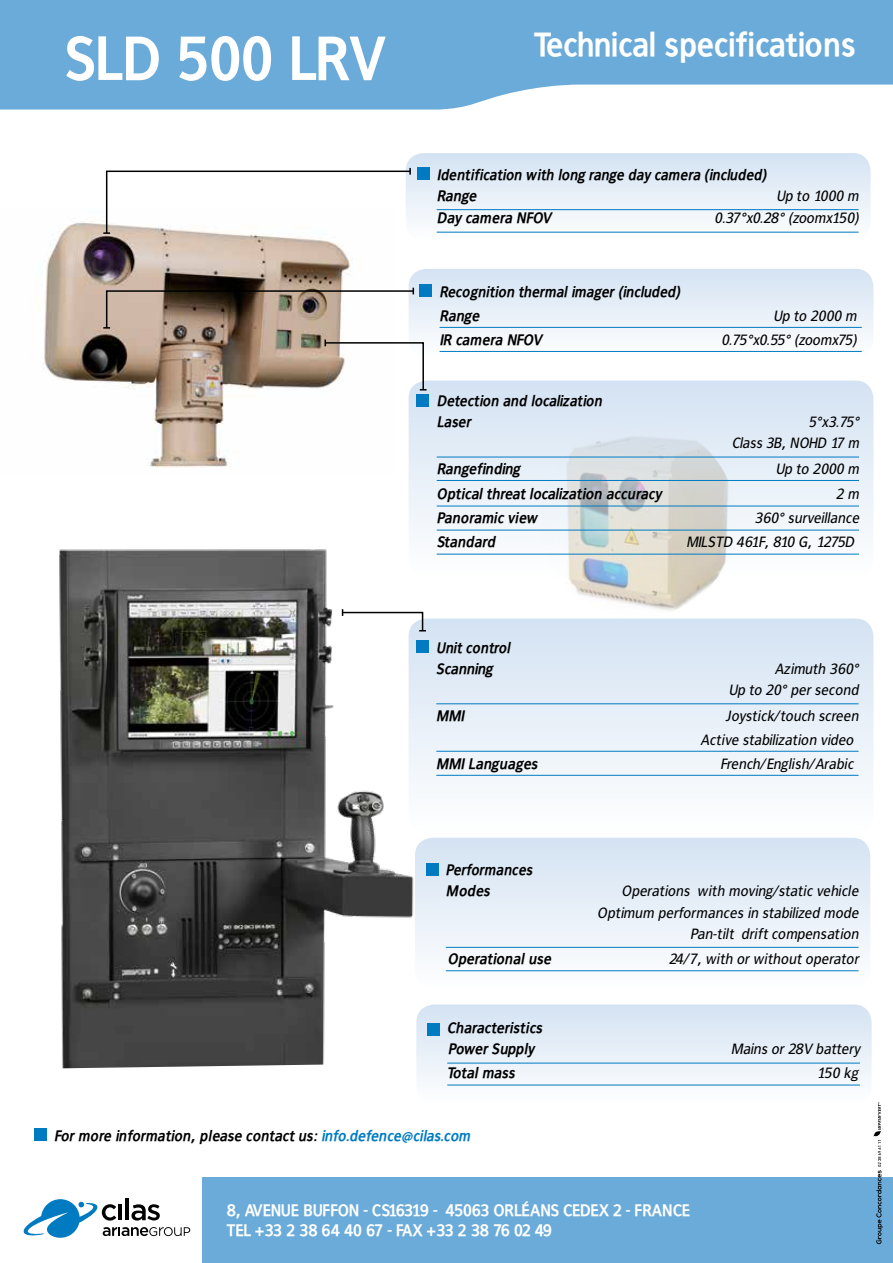
<style>
.page{position:relative;width:893px;height:1263px;background:#fff}
.page>*{position:absolute;margin:0;border:0;box-sizing:border-box;transform-origin:0 0}
.t1{font:700 60px "Francophil Sans";color:#fff}
.t2{font:700 33px "Francophil Sans";letter-spacing:.01em;color:#fff}
.t3{font:700 16.5px/19.8px "Francophil Sans";letter-spacing:-.03em;color:#fff}
.t4{font:italic 700 15px/21px "Francophil Sans";letter-spacing:.02em;color:#000}
.t5{font:italic 15px/21px "Francophil Sans";color:#000;text-align:right}
.s1{color:#007bc2}
</style>
<div class="page">
<img style="left:44px;top:221px;width:309px;height:247px">
<img style="left:59px;top:549px;width:365px;height:520px">
<div style="left:203px;top:1177px;width:690px;height:86px;background:#6babd9"></div>
<div style="left:34px;top:1128px;width:13px;height:13px;background:#007bc2"></div>
<img style="left:540px;top:421px;width:196px;height:197px;border-radius:98px">
<div style="left:409px;top:269px;width:464px;height:88px;background:linear-gradient(to bottom,#d3e3f3,#fcfdfe);border-radius:18px"></div>
<div style="left:406px;top:153px;width:465px;height:87px;background:linear-gradient(to bottom,#d6e4f3,#f7fafc);border-radius:18px"></div>
<hr style="left:440px;top:327px;width:422px;height:1px;background:#007bc2">
<hr style="left:440px;top:351px;width:422px;height:1px;background:#007bc2">
<hr style="left:437px;top:209px;width:421px;height:1px;background:#007bc2">
<hr style="left:437px;top:232px;width:421px;height:1px;background:#007bc2">
<svg style="left:103px;top:168px;width:309px;height:67px"></svg>
<svg style="left:409px;top:381px;width:464px;height:196px"></svg>
<div style="left:409px;top:618px;width:464px;height:213px;background:linear-gradient(to bottom,#d3e2f2,#fcfdfe);border-radius:18px"></div>
<div style="left:416px;top:394px;width:13px;height:13px;background:#007bc2"></div>
<div style="left:416px;top:640px;width:13px;height:13px;background:#007bc2"></div>
<div style="left:420px;top:284px;width:12px;height:12px;background:#007bc2"></div>
<div style="left:417px;top:167px;width:12px;height:13px;background:#007bc2"></div>
<svg style="left:341px;top:609px;width:85px;height:23px"></svg>
<svg style="left:324px;top:339px;width:103px;height:52px"></svg>
<hr style="left:436px;top:703px;width:422px;height:1px;background:#007bc2">
<hr style="left:436px;top:751px;width:422px;height:1px;background:#007bc2">
<hr style="left:436px;top:775px;width:422px;height:1px;background:#007bc2">
<svg style="left:0;top:0;width:893px;height:110px;background:#7ab3dc"></svg>
<hr style="left:437px;top:457px;width:422px;height:1px;background:#007bc2">
<hr style="left:437px;top:480px;width:422px;height:1px;background:#007bc2">
<hr style="left:437px;top:506px;width:422px;height:1px;background:#007bc2">
<hr style="left:437px;top:530px;width:422px;height:1px;background:#007bc2">
<hr style="left:437px;top:554px;width:422px;height:1px;background:#007bc2">
<svg style="left:103px;top:288px;width:312px;height:41px"></svg>
<div style="left:415px;top:838px;width:455px;height:150px;background:linear-gradient(to bottom,#d4e3f3,#fcfdfe);border-radius:18px"></div>
<hr style="left:446px;top:947px;width:412px;height:1px;background:#007bc2">
<hr style="left:446px;top:970px;width:412px;height:1px;background:#007bc2">
<div style="left:426px;top:863px;width:13px;height:13px;background:#007bc2"></div>
<svg style="left:416px;top:1004px;width:456px;height:99px"></svg>
<hr style="left:447px;top:1063px;width:413px;height:1px;background:#007bc2">
<hr style="left:447px;top:1085px;width:413px;height:1px;background:#007bc2">
<div style="left:427px;top:1023px;width:13px;height:13px;background:#007bc2"></div>
<hr style="left:126px;top:1198px;width:3px;height:22px;background:#000">
<svg style="left:23px;top:1199px;width:167px;height:39px"></svg>
<svg style="left:873px;top:1102px;width:10px;height:142px"></svg>
<h1 class="t1" style="left:65px;top:23px;width:322px">SLD 500 LRV</h1>
<h2 class="t2" style="left:535px;top:25px;width:322px">Technical specifications</h2>
<p class="t4" style="left:437px;top:164px;width:331px">Identification with long range day camera (included)<br>Range</p>
<p class="t5" style="left:776px;top:185px;width:87px">Up to 1000 m</p>
<p class="t4" style="left:437px;top:208px;width:119px">Day camera NFOV</p>
<p class="t5" style="left:715px;top:208px;width:148px">0.37°x0.28° (zoomx150)</p>
<p class="t4" style="left:440px;top:279px;width:242px;line-height:24px">Recognition thermal imager (included)<br>Range</p>
<p class="t5" style="left:773px;top:305px;width:88px">Up to 2000 m</p>
<p class="t4" style="left:440px;top:329px;width:107px">IR camera NFOV</p>
<p class="t5" style="left:721px;top:329px;width:140px">0.75°x0.55° (zoomx75)</p>
<p class="t4" style="left:437px;top:390px;width:170px">Detection and localization<br>Laser</p>
<p class="t5" style="left:732px;top:411px;width:132px">5°x3.75°<br>Class 3B,NOHD 17 m</p>
<p class="t4" style="left:437px;top:458px;width:85px">Rangefinding</p>
<p class="t5" style="left:776px;top:458px;width:88px">Up to 2000 m</p>
<p class="t4" style="left:437px;top:484px;width:226px">Optical threat localization accuracy</p>
<p class="t5" style="left:836px;top:484px;width:28px">2 m</p>
<p class="t4" style="left:437px;top:508px;width:105px">Panoramic view</p>
<p class="t5" style="left:755px;top:508px;width:109px">360° surveillance</p>
<p class="t4" style="left:437px;top:532px;width:63px">Standard</p>
<p class="t5" style="left:686px;top:532px;width:172px">MILSTD 461F, 810 G, 1275D</p>
<p class="t4" style="left:436px;top:637px;width:79px">Unit control<br>Scanning</p>
<p class="t5" style="left:728px;top:658px;width:135px">Azimuth 360°<br>Up to 20° per second</p>
<p class="t4" style="left:436px;top:705px;width:32px">MMI</p>
<p class="t5" style="left:700px;top:703px;width:162px;line-height:24px;text-align:left;text-indent:25px">Joystick/touch screen<br>Active stabilization video</p>
<p class="t4" style="left:436px;top:753px;width:106px">MMI Languages</p>
<p class="t5" style="left:720px;top:753px;width:138px">French/ English/Arabic</p>
<p class="t4" style="left:446px;top:859px;width:91px">Performances<br>Modes</p>
<p class="t5" style="left:597px;top:880px;width:266px">Operations with moving/static vehicle<br>Optimum performances in stabilized mode<br>Pan-tilt drift compensation</p>
<p class="t4" style="left:448px;top:948px;width:108px">Operational use</p>
<p class="t5" style="left:669px;top:948px;width:194px">24/7, with or without operator</p>
<p class="t4" style="left:447px;top:1017px;width:100px">Characteristics<br>Power Supply</p>
<p class="t5" style="left:731px;top:1038px;width:130px">Mains or 28V battery</p>
<p class="t4" style="left:447px;top:1062px;width:72px">Total mass</p>
<p class="t5" style="left:816px;top:1062px;width:46px">150 kg</p>
<p class="t4" style="left:54px;top:1125px;width:421px">For more information, please contact us: <span class="s1">info.defence@cilas.com</span></p>
<p class="t3" style="left:227px;top:1201px;width:465px">8, AVENUE BUFFON - CS16319 - 45063 ORLÉANS CEDEX 2 - FRANCE<br>TEL +33 2 38 64 40 67 - FAX +33 2 38 76 02 49</p>
</div>
